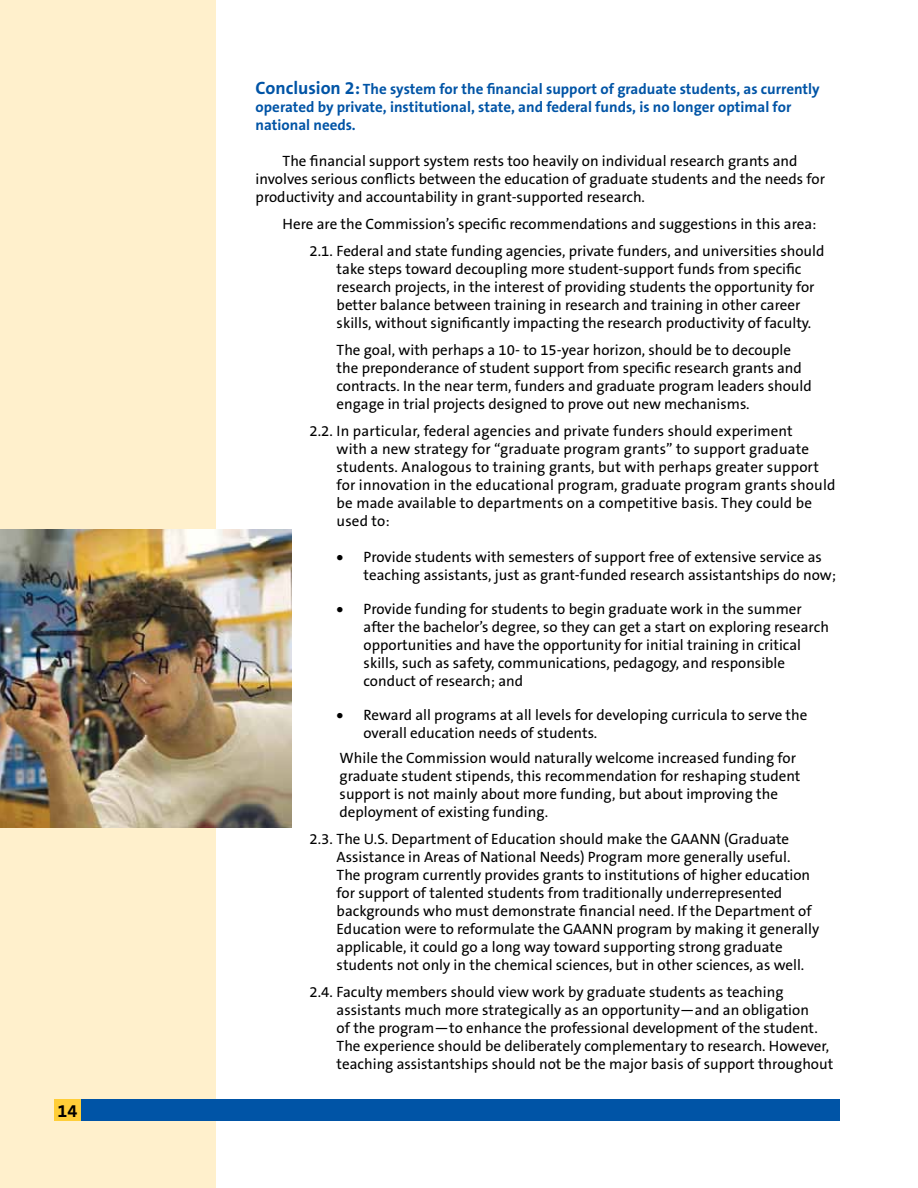
<style>
.page{position:relative;width:918px;height:1188px;background:#fff}
.page>*{position:absolute;margin:0;border:0;box-sizing:border-box;transform-origin:0 0}
.t1{font:700 18px "The Sans ACS W7";color:#000}
.t2{font:15px/18px "The Sans ACS W5 Plain";color:#000}
.t3{font:700 15px/18px "The Sans ACS W7";color:#0054a6}
.s1{font-size:18px}
</style>
<div class="page">
<div style="left:0;top:0;width:216px;height:1188px;background:#fff0cc"></div>
<div style="left:81px;top:1099px;width:758px;height:21px;background:#0054a6"></div>
<div style="left:54px;top:1099px;width:27px;height:21px;background:#ffce38"></div>
<img style="left:0;top:529px;width:292px;height:299px">
<p class="t1" style="left:57px;top:1099px;width:21px">14</p>
<p class="t3" style="left:256px;top:80px;width:566px"><span class="s1">Conclusion 2:</span> The system for the financial support of graduate students, as currently operated by private, institutional, state, and federal funds, is no longer optimal for national needs.</p>
<p class="t2" style="left:256px;top:152px;width:571px;text-indent:27px">The financial support system rests too heavily on individual research grants and involves serious conflicts between the education of graduate students and the needs for productivity and accountability in grant-supported research.</p>
<p class="t2" style="left:310px;top:211px;width:516px;line-height:27px;text-indent:-27px">Here are the Commission’s specific recommendations and suggestions in this area:<br>2.1. Federal and state funding agencies, private funders, and universities should</p>
<p class="t2" style="left:337px;top:260px;width:479px">take steps toward decoupling more student-support funds from specific research projects, in the interest of providing students the opportunity for better balance between training in research and training in other career skills, without significantly impacting the research productivity of faculty.</p>
<p class="t2" style="left:337px;top:341px;width:477px">The goal, with perhaps a 10- to 15-year horizon, should be to decouple the preponderance of student support from specific research grants and contracts. In the near term, funders and graduate program leaders should engage in trial projects designed to prove out new mechanisms.</p>
<p class="t2" style="left:337px;top:422px;width:500px;text-indent:-27px">2.2. In particular, federal agencies and private funders should experiment<br>with a new strategy for “graduate program grants” to support graduate students. Analogous to training grants, but with perhaps greater support for innovation in the educational program, graduate program grants should be made available to departments on a competitive basis. They could be used to:</p>
<p class="t2" style="left:364px;top:548px;width:474px;text-indent:-27px">• Provide students with semesters of support free of extensive service as teaching assistants, just as grant-funded research assistantships do now;</p>
<p class="t2" style="left:364px;top:600px;width:467px;text-indent:-27px">• Provide funding for students to begin graduate work in the summer after the bachelor’s degree, so they can get a start on exploring research opportunities and have the opportunity for initial training in critical skills, such as safety, communications, pedagogy, and responsible conduct of research; and</p>
<p class="t2" style="left:364px;top:706px;width:445px;text-indent:-27px">• Reward all programs at all levels for developing curricula to serve the overall education needs of students.</p>
<p class="t2" style="left:340px;top:749px;width:462px">While the Commission would naturally welcome increased funding for graduate student stipends, this recommendation for reshaping student support is not mainly about more funding, but about improving the deployment of existing funding.</p>
<p class="t2" style="left:337px;top:830px;width:484px;text-indent:-27px">2.3. The U.S. Department of Education should make the GAANN (Graduate Assistance in Areas of National Needs) Program more generally useful.<br>The program currently provides grants to institutions of higher education for support of talented students from traditionally underrepresented backgrounds who must demonstrate financial need. If the Department of Education were to reformulate the GAANN program by making it generally applicable, it could go a long way toward supporting strong graduate students not only in the chemical sciences, but in other sciences, as well.</p>
<p class="t2" style="left:337px;top:983px;width:498px;text-indent:-27px">2.4. Faculty members should view work by graduate students as teaching assistants much more strategically as an opportunity—and an obligation<br>of the program—to enhance the professional development of the student.<br>The experience should be deliberately complementary to research. However, teaching assistantships should not be the major basis of support throughout</p>
</div>
